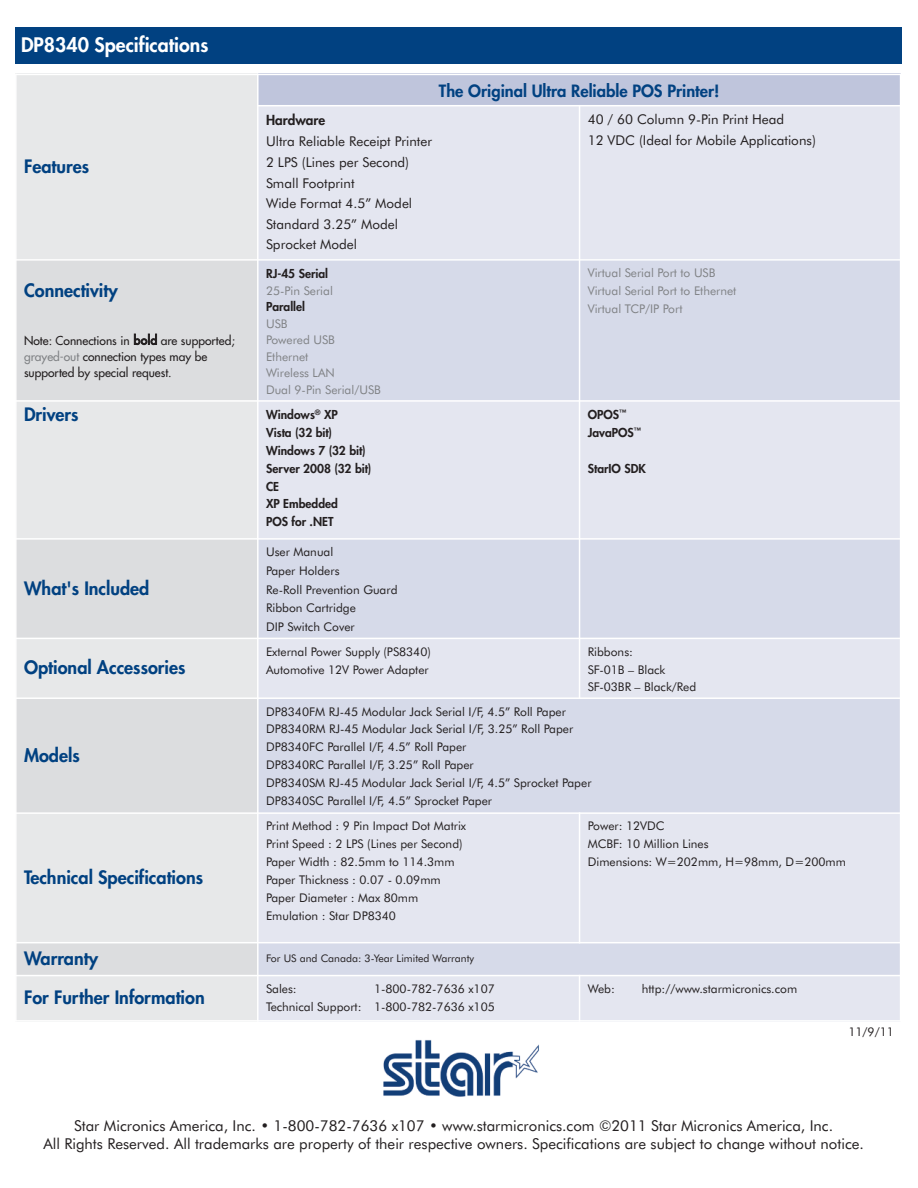
<style>
.page{position:relative;width:918px;height:1188px;background:#fff}
.page>*{position:absolute;margin:0;border:0;box-sizing:border-box;transform-origin:0 0}
.t1{font:800 19.5px "Futura";color:#fff}
.t2{font:800 18px "Futura";color:#014181}
.t3{font:800 16.5px "Futura";color:#014181}
.t4{font:15px/18px "Futura BT";color:#231f20;text-align:center}
.t5{font:13.5px/20.5px "Futura BT";color:#231f20}
.t6{font:800 13.5px "Futura";color:#231f20}
.t7{font:12px/17.9px "Futura BT";color:#231f20}
.t8{font:12px/16.5px "Futura BT";color:#808285}
.t9{font:800 12px/17.9px "Futura";color:#231f20}
.t10{font:12px/16.4px "Futura";color:#231f20}
.t11{font:10.5px "Futura BT";color:#231f20}
.s1{color:#808285}
</style>
<div class="page">
<div style="left:15px;top:74px;width:243px;height:186px;background:#e7e8e9"></div>
<div style="left:258px;top:74px;width:643px;height:32px;background:#bfc5dc"></div>
<div style="left:258px;top:106px;width:322px;height:154px;background:#e4e6f0"></div>
<div style="left:580px;top:106px;width:321px;height:154px;background:#e4e6f0"></div>
<div style="left:15px;top:260px;width:243px;height:141px;background:#dcdddf"></div>
<div style="left:258px;top:260px;width:322px;height:141px;background:#d6dae9"></div>
<div style="left:580px;top:260px;width:321px;height:141px;background:#d6dae9"></div>
<div style="left:15px;top:401px;width:243px;height:138px;background:#e7e8e9"></div>
<div style="left:258px;top:401px;width:322px;height:138px;background:#e4e6f0"></div>
<div style="left:580px;top:401px;width:321px;height:138px;background:#e4e6f0"></div>
<div style="left:15px;top:539px;width:243px;height:99px;background:#dcdddf"></div>
<div style="left:258px;top:539px;width:322px;height:99px;background:#d6dae9"></div>
<div style="left:580px;top:539px;width:321px;height:99px;background:#d6dae9"></div>
<div style="left:15px;top:638px;width:243px;height:60px;background:#e7e8e9"></div>
<div style="left:258px;top:638px;width:322px;height:60px;background:#e4e6f0"></div>
<div style="left:580px;top:638px;width:321px;height:60px;background:#e4e6f0"></div>
<div style="left:15px;top:698px;width:243px;height:115px;background:#dcdddf"></div>
<div style="left:258px;top:698px;width:643px;height:115px;background:#d6dae9"></div>
<div style="left:15px;top:813px;width:243px;height:130px;background:#e7e8e9"></div>
<div style="left:258px;top:813px;width:322px;height:130px;background:#e4e6f0"></div>
<div style="left:580px;top:813px;width:321px;height:130px;background:#e4e6f0"></div>
<div style="left:15px;top:943px;width:243px;height:33px;background:#dcdddf"></div>
<div style="left:258px;top:943px;width:643px;height:33px;background:#d6dae9"></div>
<div style="left:15px;top:976px;width:243px;height:46px;background:#e7e8e9"></div>
<div style="left:258px;top:976px;width:322px;height:46px;background:#e4e6f0"></div>
<div style="left:580px;top:976px;width:321px;height:46px;background:#e4e6f0"></div>
<hr style="left:15px;top:74px;width:2px;height:948px;background:#fff">
<hr style="left:257px;top:74px;width:2px;height:948px;background:#fff">
<hr style="left:579px;top:105px;width:1px;height:594px;background:#fff">
<hr style="left:579px;top:812px;width:1px;height:131px;background:#fff">
<hr style="left:579px;top:975px;width:1px;height:47px;background:#fff">
<hr style="left:900px;top:74px;width:1px;height:948px;background:#fff">
<hr style="left:15px;top:74px;width:886px;height:1px;background:#fff">
<hr style="left:257px;top:105px;width:644px;height:1px;background:#fff">
<hr style="left:15px;top:259px;width:886px;height:2px;background:#fff">
<hr style="left:15px;top:400px;width:886px;height:2px;background:#fff">
<hr style="left:15px;top:538px;width:886px;height:2px;background:#fff">
<hr style="left:15px;top:638px;width:886px;height:1px;background:#fff">
<hr style="left:15px;top:697px;width:886px;height:2px;background:#fff">
<hr style="left:15px;top:812px;width:886px;height:2px;background:#fff">
<hr style="left:15px;top:942px;width:886px;height:1px;background:#fff">
<hr style="left:15px;top:975px;width:886px;height:1px;background:#fff">
<hr style="left:15px;top:1020px;width:886px;height:2px;background:#fff">
<div style="left:15px;top:27px;width:886px;height:36px;background:#014181"></div>
<img style="left:383px;top:1040px;width:156px;height:57px">
<h1 class="t1" style="left:21px;top:35px;width:189px">DP8340 Specifications</h1>
<h2 class="t2" style="left:24px;top:158px;width:67px">Features</h2>
<h2 class="t2" style="left:24px;top:282px;width:95px">Connectivity</h2>
<p class="t10" style="left:24px;top:333px;width:212px">Note: Connections in bold are supported; <span class="s1">grayed-out</span> connection types may be supported by special request.</p>
<h3 class="t3" style="left:439px;top:83px;width:282px">The Original Ultra Reliable POS Printer!</h3>
<p class="t6" style="left:266px;top:114px;width:61px">Hardware</p>
<p class="t5" style="left:266px;top:133px;width:168px">Ultra Reliable Receipt Printer<br>2 LPS (Lines per Second)<br>Small Footprint<br>Wide Format 4.5” Model<br>Standard 3.25” Model<br>Sprocket Model</p>
<p class="t9" style="left:266px;top:266px;width:64px">RJ-45 Serial</p>
<p class="t8" style="left:266px;top:283px;width:68px">25-Pin Serial</p>
<p class="t9" style="left:266px;top:299px;width:40px">Parallel</p>
<p class="t8" style="left:266px;top:316px;width:116px">USB<br>Powered USB<br>Ethernet<br>Wireless LAN<br>Dual 9-Pin Serial/USB</p>
<p class="t5" style="left:588px;top:110px;width:230px">40 / 60 Column 9-Pin Print Head<br>12 VDC (Ideal for Mobile Applications)</p>
<p class="t8" style="left:588px;top:265px;width:150px;line-height:17.9px">Virtual Serial Port to USB<br>Virtual Serial Port to Ethernet<br>Virtual TCP/IP Port</p>
<h2 class="t2" style="left:24px;top:406px;width:56px">Drivers</h2>
<p class="t9" style="left:266px;top:407px;width:107px">Windows<sup>®</sup> XP<br>Vista (32 bit)<br>Windows 7 (32 bit)<br>Server 2008 (32 bit)<br>CE<br>XP Embedded<br>POS for .NET</p>
<p class="t9" style="left:588px;top:407px;width:55px">OPOS<sup>™<br></sup>JavaPOS<sup>™</sup></p>
<p class="t9" style="left:588px;top:460px;width:60px">StarIO SDK</p>
<h2 class="t2" style="left:24px;top:579px;width:127px">What's Included</h2>
<h2 class="t2" style="left:24px;top:659px;width:163px">Optional Accessories</h2>
<h2 class="t2" style="left:24px;top:746px;width:57px">Models</h2>
<h2 class="t2" style="left:24px;top:869px;width:181px">Technical Specifications</h2>
<p class="t7" style="left:266px;top:544px;width:133px;line-height:18.8px">User Manual<br>Paper Holders<br>Re-Roll Prevention Guard<br>Ribbon Cartridge<br>DIP Switch Cover</p>
<p class="t7" style="left:266px;top:644px;width:166px">External Power Supply (PS8340)<br>Automotive 12V Power Adapter</p>
<p class="t7" style="left:588px;top:644px;width:110px">Ribbons:<br>SF-01B – Black<br>SF-03BR – Black/Red</p>
<p class="t7" style="left:266px;top:703px;width:327px">DP8340FM RJ-45 Modular Jack Serial I/F, 4.5” Roll Paper DP8340RM RJ-45 Modular Jack Serial I/F, 3.25” Roll Paper DP8340FC Parallel I/F, 4.5” Roll Paper<br>DP8340RC Parallel I/F, 3.25” Roll Paper<br>DP8340SM RJ-45 Modular Jack Serial I/F, 4.5” Sprocket Paper DP8340SC Parallel I/F, 4.5” Sprocket Paper</p>
<p class="t7" style="left:266px;top:818px;width:202px">Print Method : 9 Pin Impact Dot Matrix<br>Print Speed : 2 LPS (Lines per Second)<br>Paper Width : 82.5mm to 114.3mm<br>Paper Thickness : 0.07 - 0.09mm<br>Paper Diameter : Max 80mm<br>Emulation : Star DP8340</p>
<p class="t7" style="left:588px;top:818px;width:260px">Power: 12VDC<br>MCBF: 10 Million Lines<br>Dimensions: W=202mm, H=98mm, D=200mm</p>
<h2 class="t2" style="left:24px;top:950px;width:76px">Warranty</h2>
<p class="t11" style="left:266px;top:954px;width:210px">For US and Canada: 3-Year Limited Warranty</p>
<h2 class="t2" style="left:24px;top:989px;width:182px">For Further Information</h2>
<p class="t7" style="left:266px;top:981px;width:230px;text-align:right">1-800-782-7636 x107<br>Technical Support: 1-800-782-7636 x105</p>
<p class="t7" style="left:588px;top:981px;width:29px">Web:</p>
<p class="t7" style="left:642px;top:981px;width:157px">http://www.starmicronics.com</p>
<p class="t7" style="left:266px;top:981px;width:32px">Sales:</p>
<p class="t7" style="left:848px;top:1024px;width:47px">11/9/11</p>
<p class="t4" style="left:43px;top:1118px;width:822px">Star Micronics America, Inc. • 1-800-782-7636 x107 • www.starmicronics.com ©2011 Star Micronics America, Inc.<br>All Rights Reserved. All trademarks are property of their respective owners. Specifications are subject to change without notice.</p>
</div>
